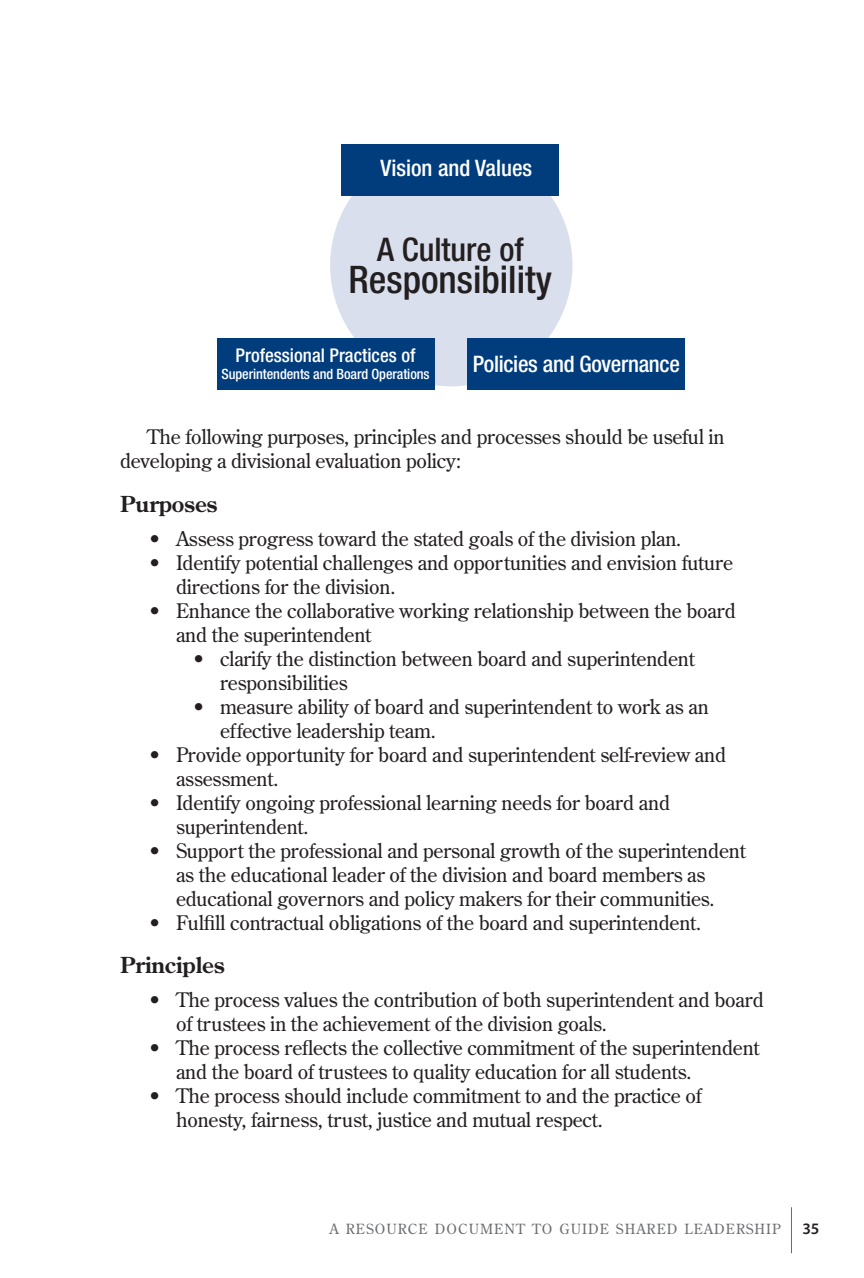
<style>
.page{position:relative;width:864px;height:1278px;background:#fff}
.page>*{position:absolute;margin:0;border:0;box-sizing:border-box;transform-origin:0 0}
.t1{font:500 condensed 38px "Helvetica Neue";color:#231f20}
.t2{font:500 condensed 32.6px "Helvetica Neue";color:#231f20}
.t3{font:500 condensed 22.8px "Helvetica Neue";letter-spacing:-.015em;color:#fff}
.Subhead{font:700 22px "Century Old Style Std";letter-spacing:-.01em;color:#231f20}
.bulleted_body_indent{font:20px/24px "Century Old Style Std";letter-spacing:-.01em;color:#231f20}
.body_text_indent{font:20px/24px "Century Old Style Std";letter-spacing:-.01em;color:#231f20}
.t4{font:500 condensed 19px "Helvetica Neue";color:#fff}
.t5{font:600 16px "Myriad Pro";color:#231f20}
.t6{font:500 condensed 14.2px "Helvetica Neue";letter-spacing:-.005em;color:#fff}
.t7{font:14px "Century Old Style Std";letter-spacing:.07em;color:#6c6d70}
</style>
<div class="page">
<hr style="left:791px;top:1207px;width:1px;height:46px;background:#6c6d70">
<div style="left:330px;top:144px;width:243px;height:242px;background:#dadfed;border-radius:50%"></div>
<div style="left:342px;top:144px;width:217px;height:51px;background:#013d7d"></div>
<div style="left:217px;top:339px;width:218px;height:51px;background:#013d7d"></div>
<div style="left:468px;top:339px;width:217px;height:51px;background:#013d7d"></div>
<p class="t3" style="left:380px;top:155px;width:153px">Vision and Values</p>
<p class="t2" style="left:377px;top:230px;width:148px">A Culture of</p>
<p class="t1" style="left:348px;top:257px;width:205px">Responsibility</p>
<p class="t4" style="left:236px;top:344px;width:181px">Professional Practices of</p>
<p class="t6" style="left:221px;top:366px;width:210px">Superintendents and Board Operations</p>
<p class="t3" style="left:473px;top:350px;width:209px">Policies and Governance</p>
<p class="body_text_indent" style="left:120px;top:425px;width:606px;text-indent:27px">The following purposes, principles and processes should be useful in developing a divisional evaluation policy:</p>
<p class="Subhead" style="left:120px;top:489px;width:99px">Purposes</p>
<p class="bulleted_body_indent" style="left:148px;top:526px;width:535px">• Assess progress toward the stated goals of the division plan.</p>
<p class="bulleted_body_indent" style="left:176px;top:550px;width:559px;text-indent:-28px">• Identify potential challenges and opportunities and envision future directions for the division.</p>
<p class="bulleted_body_indent" style="left:176px;top:598px;width:561px;text-indent:-28px">• Enhance the collaborative working relationship between the board and the superintendent</p>
<p class="bulleted_body_indent" style="left:220px;top:646px;width:477px;text-indent:-28px">• clarify the distinction between board and superintendent responsibilities</p>
<p class="bulleted_body_indent" style="left:220px;top:694px;width:490px;text-indent:-28px">• measure ability of board and superintendent to work as an effective leadership team.</p>
<p class="bulleted_body_indent" style="left:176px;top:742px;width:552px;text-indent:-28px">• Provide opportunity for board and superintendent self-review and assessment.</p>
<p class="bulleted_body_indent" style="left:176px;top:790px;width:496px;text-indent:-28px">• Identify ongoing professional learning needs for board and superintendent.</p>
<p class="bulleted_body_indent" style="left:176px;top:838px;width:571px;text-indent:-28px">• Support the professional and personal growth of the superintendent as the educational leader of the division and board members as educational governors and policy makers for their communities.</p>
<p class="bulleted_body_indent" style="left:148px;top:910px;width:555px">• Fulfill contractual obligations of the board and superintendent.</p>
<p class="Subhead" style="left:120px;top:951px;width:106px">Principles</p>
<p class="bulleted_body_indent" style="left:176px;top:988px;width:589px;text-indent:-28px">• The process values the contribution of both superintendent and board of trustees in the achievement of the division goals.</p>
<p class="bulleted_body_indent" style="left:176px;top:1036px;width:585px;text-indent:-28px">• The process reflects the collective commitment of the superintendent and the board of trustees to quality education for all students.</p>
<p class="bulleted_body_indent" style="left:176px;top:1084px;width:527px;text-indent:-28px">• The process should include commitment to and the practice of honesty, fairness, trust, justice and mutual respect.</p>
<p class="t7" style="left:330px;top:1220px;width:452px">A RESOURCE DOCUMENT TO GUIDE SHARED LEADERSHIP</p>
<p class="t5" style="left:802px;top:1219px;width:19px">35</p>
</div>
